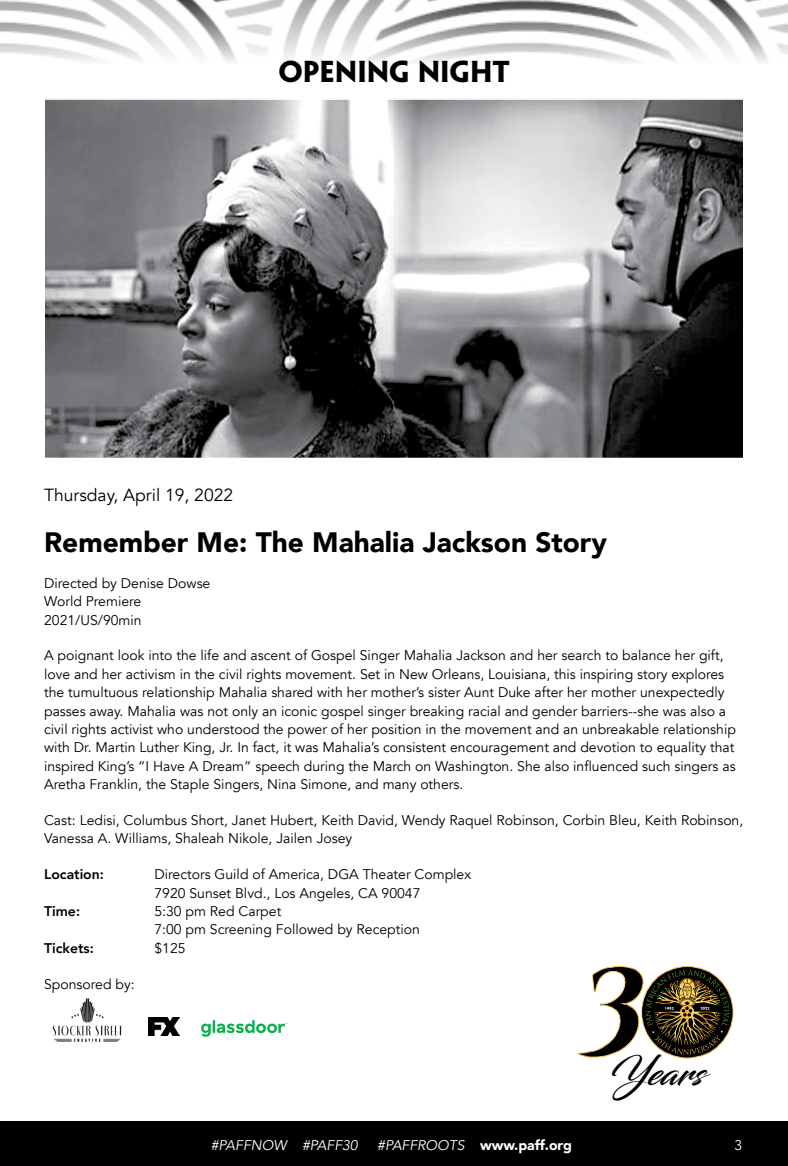
<style>
.page{position:relative;width:788px;height:1166px;background:#fff}
.page>*{position:absolute;margin:0;border:0;box-sizing:border-box;transform-origin:0 0}
.t1{font:37.1px "Blacksword";color:#000}
.t2{font:900 28px "Avenir";color:#000}
.t3{font:700 27.12px "Penumbra Flare Std";color:#000}
.t4{font:17.5px "Avenir";color:#000}
.t5{font:14px/18.4px "Avenir";color:#000}
.t6{font:900 14px "Avenir";color:#fff}
.t7{font:800 14px "Avenir";color:#000}
.t8{font:italic 14px "Avenir";color:#fff}
.t9{font:14px "Avenir";color:#fff}
.s1{font-weight:400;font-style:italic}
</style>
<div class="page">
<div style="left:0;top:1121px;width:788px;height:45px;background:#000"></div>
<img style="left:0;top:0;width:788px;height:62px">
<img style="left:46px;top:101px;width:695px;height:355px">
<div style="left:43px;top:98px;width:701px;height:361px;border:2px solid #fff"></div>
<img style="left:149px;top:1017px;width:31px;height:18px">
<svg style="left:201px;top:1020px;width:86px;height:16px"></svg>
<img style="left:52px;top:998px;width:70px;height:44px">
<svg style="left:578px;top:966px;width:151px;height:91px"></svg>
<h3 class="t3" style="left:278px;top:55px;width:233px">OPENING NIGHT</h3>
<p class="t4" style="left:44px;top:484px;width:190px">Thursday, April 19, 2022</p>
<h2 class="t2" style="left:44px;top:518px;width:564px">Remember Me: The Mahalia Jackson Story</h2>
<p class="t5" style="left:44px;top:574px;width:168px">Directed by Denise Dowse<br>World Premiere<br>2021/US/90min</p>
<p class="t5" style="left:44px;top:646px;width:693px">A poignant look into the life and ascent of Gospel Singer Mahalia Jackson and her search to balance her gift, love and her activism in the civil rights movement. Set in New Orleans, Louisiana, this inspiring story explores the tumultuous relationship Mahalia shared with her mother’s sister Aunt Duke after her mother unexpectedly passes away. Mahalia was not only an iconic gospel singer breaking racial and gender barriers--she was also a civil rights activist who understood the power of her position in the movement and an unbreakable relationship with Dr. Martin Luther King, Jr. In fact, it was Mahalia’s consistent encouragement and devotion to equality that inspired King’s “I Have A Dream” speech during the March on Washington. She also influenced such singers as Aretha Franklin, the Staple Singers, Nina Simone, and many others.</p>
<p class="t5" style="left:44px;top:811px;width:700px">Cast: Ledisi, Columbus Short, Janet Hubert, Keith David, Wendy Raquel Robinson, Corbin Bleu, Keith Robinson,<br>Vanessa A. Williams, Shaleah Nikole, Jailen Josey</p>
<p class="t7" style="left:44px;top:863px;width:61px">Location:</p>
<p class="t5" style="left:154px;top:865px;width:318px">Directors Guild of America, DGA Theater Complex<br>7920 Sunset Blvd., Los Angeles, CA 90047</p>
<p class="t7" style="left:44px;top:900px;width:38px">Time:</p>
<p class="t5" style="left:154px;top:902px;width:267px">5:30 pm Red Carpet<br>7:00 pm Screening Followed by Reception</p>
<p class="t7" style="left:44px;top:937px;width:51px">Tickets:</p>
<p class="t5" style="left:154px;top:939px;width:33px">$125</p>
<p class="t5" style="left:44px;top:974px;width:92px">Sponsored by:</p>
<h1 class="t1" style="left:609px;top:1050px;width:97px">Years</h1>
<p class="t8" style="left:211px;top:1137px;width:148px">#PAFFNOW #PAFF30</p>
<p class="t6" style="left:377px;top:1133px;width:196px"><span class="s1">#PAFFROOTS</span> www.paff.org</p>
<p class="t9" style="left:734px;top:1137px;width:9px">3</p>
</div>
